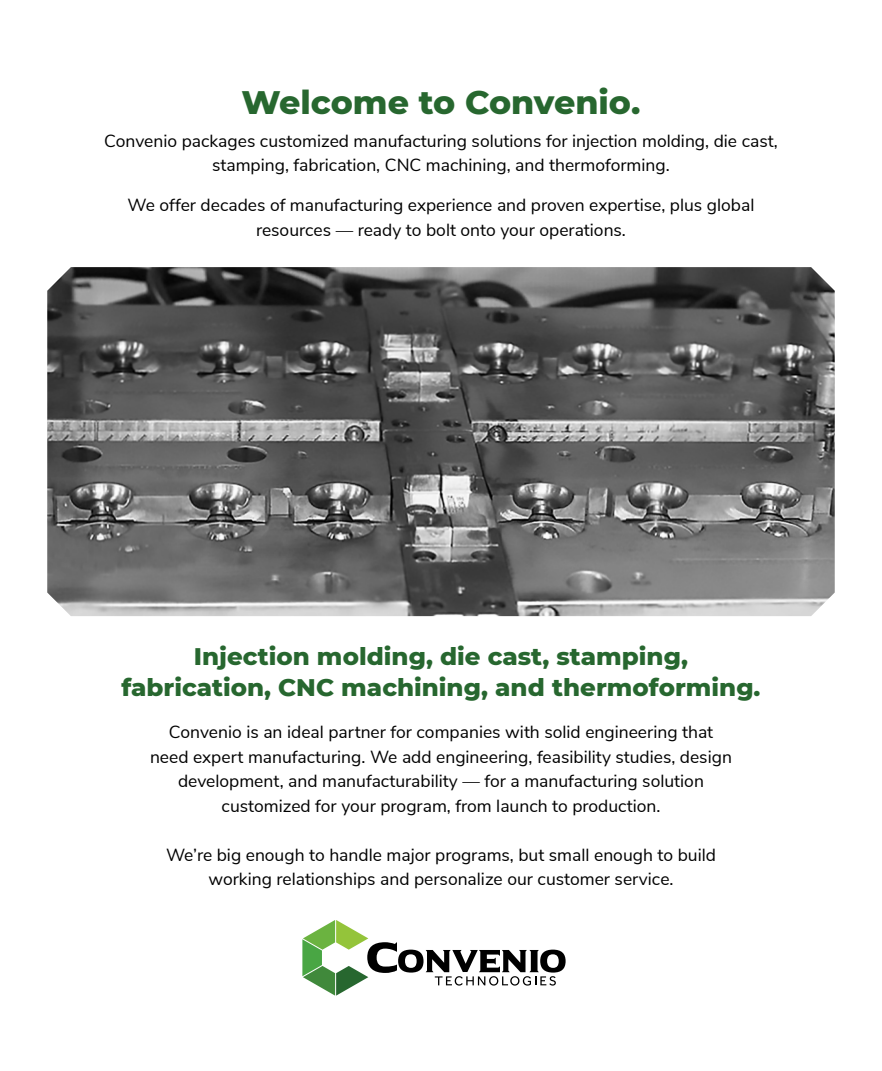
<style>
.page{position:relative;width:882px;height:1071px;background:#fff}
.page>*{position:absolute;margin:0;border:0;box-sizing:border-box;transform-origin:0 0}
.t1{font:800 33.25px "Montserrat";color:#27672f}
.t2{font:800 24.5px/31.5px "Montserrat";color:#27672f;text-align:center}
.t3{font:17.5px/24.5px "Nunito Sans";color:#000;text-align:center}
</style>
<div class="page">
<img style="left:47px;top:267px;width:788px;height:349px">
<svg style="left:302px;top:920px;width:264px;height:76px"></svg>
<h1 class="t1" style="left:242px;top:78px;width:400px">Welcome to Convenio.</h1>
<p class="t3" style="left:104px;top:127px;width:675px">Convenio packages customized manufacturing solutions for injection molding, die cast, stamping, fabrication, CNC machining, and thermoforming.</p>
<p class="t3" style="left:128px;top:192px;width:628px">We offer decades of manufacturing experience and proven expertise, plus global resources — ready to bolt onto your operations.</p>
<h2 class="t2" style="left:121px;top:639px;width:641px">Injection molding, die cast, stamping, fabrication, CNC machining, and thermoforming.</h2>
<p class="t3" style="left:150px;top:719px;width:583px">Convenio is an ideal partner for companies with solid engineering that need expert manufacturing. We add engineering, feasibility studies, design development, and manufacturability — for a manufacturing solution customized for your program, from launch to production.</p>
<p class="t3" style="left:166px;top:841px;width:551px">We’re big enough to handle major programs, but small enough to build working relationships and personalize our customer service.</p>
</div>
